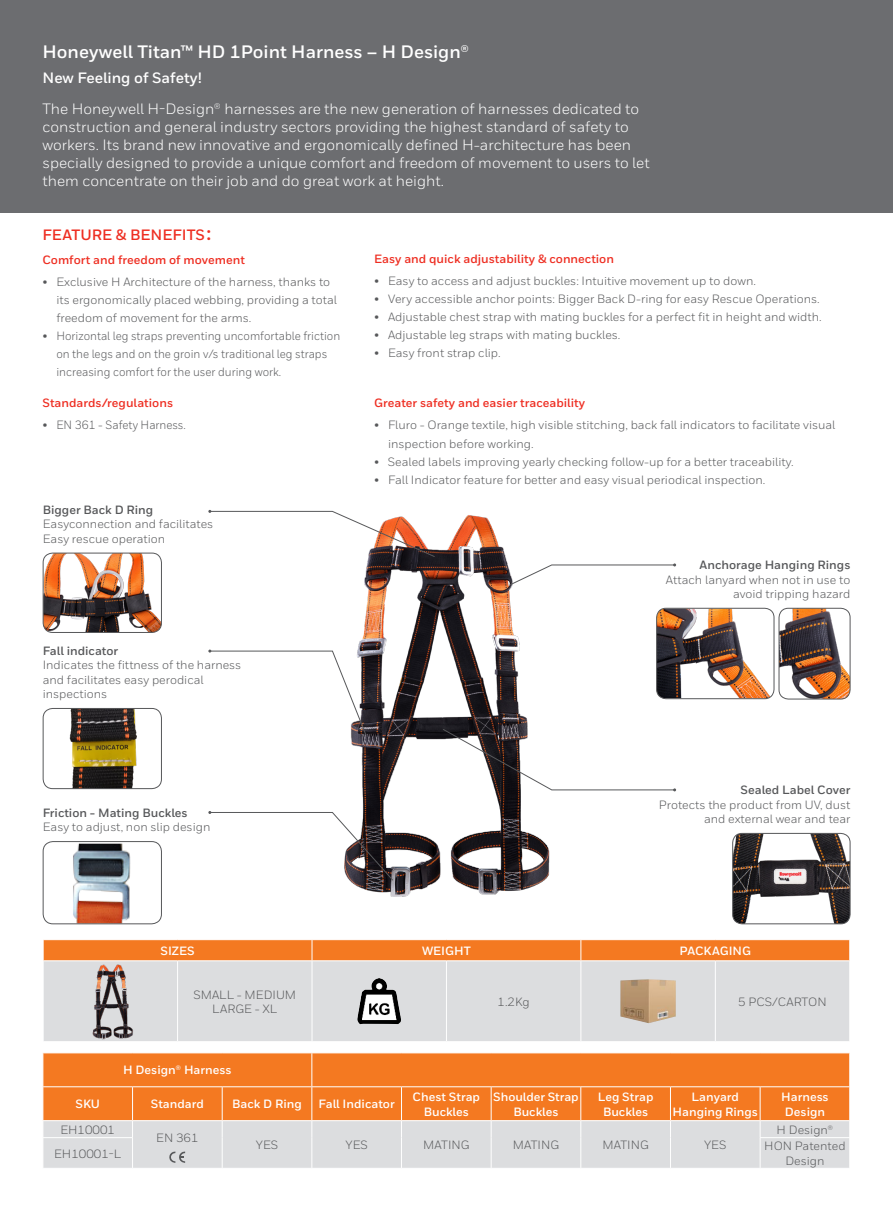
<style>
.page{position:relative;width:893px;height:1212px;background:#fff}
.page>*{position:absolute;margin:0;border:0;box-sizing:border-box;transform-origin:0 0}
.t1{font:700 18px "Honeywell Sans";color:#fff}
.t2{font:15px/18px "Honeywell Sans";color:#fff}
.t3{font:700 15px "Honeywell Sans";color:#fff}
.t4{font:700 15px "Honeywell Sans";color:#ee2e22}
.t5{font:12px/18px "Honeywell Sans";color:#57585a}
.t6{font:700 12px/14.4px "Honeywell Sans";color:#fff;text-align:center}
.t7{font:700 12px "Honeywell Sans";color:#ee2e22}
.t8{font:700 12px "Honeywell Sans";color:#57585a}
.s1{font-family:"Source Han Sans CN"}
</style>
<div class="page">
<div style="left:0;top:0;width:893px;height:213px;background:#6c6d70"></div>
<div style="left:44px;top:961px;width:805px;height:80px;background:#dcdddf"></div>
<div style="left:43px;top:940px;width:807px;height:20px;background:#f47921"></div>
<hr style="left:177px;top:961px;width:1px;height:80px;background:#fff">
<hr style="left:312px;top:961px;width:1px;height:80px;background:#fff">
<hr style="left:446px;top:961px;width:1px;height:80px;background:#fff">
<hr style="left:580px;top:961px;width:1px;height:80px;background:#fff">
<hr style="left:715px;top:961px;width:1px;height:80px;background:#fff">
<img style="left:85px;top:963px;width:50px;height:76px">
<img style="left:357px;top:978px;width:44px;height:46px">
<img style="left:620px;top:979px;width:56px;height:44px">
<div style="left:44px;top:1053px;width:805px;height:67px;background:#f47921"></div>
<hr style="left:311px;top:1053px;width:1px;height:33px;background:#fff">
<hr style="left:43px;top:1086px;width:90px;height:1px;background:#fff">
<hr style="left:133px;top:1086px;width:89px;height:1px;background:#fff">
<hr style="left:132px;top:1087px;width:1px;height:33px;background:#fff">
<hr style="left:222px;top:1086px;width:90px;height:1px;background:#fff">
<hr style="left:222px;top:1087px;width:1px;height:33px;background:#fff">
<hr style="left:312px;top:1086px;width:89px;height:1px;background:#fff">
<hr style="left:311px;top:1087px;width:1px;height:33px;background:#fff">
<hr style="left:401px;top:1086px;width:90px;height:1px;background:#fff">
<hr style="left:401px;top:1087px;width:1px;height:33px;background:#fff">
<hr style="left:491px;top:1086px;width:90px;height:1px;background:#fff">
<hr style="left:491px;top:1087px;width:1px;height:33px;background:#fff">
<hr style="left:581px;top:1086px;width:89px;height:1px;background:#fff">
<hr style="left:580px;top:1087px;width:1px;height:33px;background:#fff">
<hr style="left:670px;top:1086px;width:90px;height:1px;background:#fff">
<hr style="left:670px;top:1087px;width:1px;height:33px;background:#fff">
<hr style="left:760px;top:1086px;width:90px;height:1px;background:#fff">
<hr style="left:760px;top:1087px;width:1px;height:33px;background:#fff">
<div style="left:43px;top:1121px;width:806px;height:47px;background:#dcdddf"></div>
<img style="left:350px;top:515px;width:200px;height:382px">
<img style="left:43px;top:553px;width:118px;height:79px">
<div style="left:43px;top:553px;width:119px;height:80px;border:1px solid #57585a;border-radius:10px"></div>
<img style="left:69px;top:710px;width:68px;height:77px">
<div style="left:43px;top:708px;width:119px;height:81px;border:1px solid #57585a;border-radius:10px"></div>
<svg style="left:43px;top:841px;width:118px;height:83px"></svg>
<div style="left:43px;top:841px;width:119px;height:83px;border:1px solid #57585a;border-radius:10px"></div>
<img style="left:734px;top:833px;width:116px;height:91px">
<div style="left:732px;top:833px;width:118px;height:91px;border:1px solid #57585a;border-radius:9px"></div>
<svg style="left:208px;top:510px;width:228px;height:48px"></svg>
<svg style="left:509px;top:563px;width:167px;height:23px"></svg>
<svg style="left:442px;top:728px;width:234px;height:63px"></svg>
<svg style="left:208px;top:649px;width:159px;height:86px"></svg>
<svg style="left:208px;top:811px;width:186px;height:70px"></svg>
<img style="left:658px;top:609px;width:116px;height:89px">
<div style="left:656px;top:608px;width:118px;height:91px;border:1px solid #57585a;border-radius:9px"></div>
<img style="left:779px;top:608px;width:71px;height:91px">
<div style="left:779px;top:608px;width:71px;height:91px;border:1px solid #57585a;border-radius:9px"></div>
<p class="t1" style="left:42px;top:41px;width:428px">Honeywell Titan™ HD 1Point Harness – H Design®</p>
<p class="t3" style="left:42px;top:68px;width:161px">New Feeling of Safety!</p>
<p class="t2" style="left:42px;top:100px;width:609px">The Honeywell H-Design® harnesses are the new generation of harnesses dedicated to construction and general industry sectors providing the highest standard of safety to workers. Its brand new innovative and ergonomically defined H-architecture has been specially designed to provide a unique comfort and freedom of movement to users to let them concentrate on their job and do great work at height.</p>
<p class="t4" style="left:42px;top:226px;width:179px">FEATURE &amp; BENEFITS<span class="s1">：</span></p>
<p class="t7" style="left:42px;top:252px;width:204px">Comfort and freedom of movement</p>
<p class="t5" style="left:56px;top:273px;width:282px;text-indent:-14px">• Exclusive H Architecture of the harness, thanks to its ergonomically placed webbing, providing a total freedom of movement for the arms.</p>
<p class="t5" style="left:56px;top:327px;width:285px;text-indent:-14px">• Horizontal leg straps preventing uncomfortable friction on the legs and on the groin v/s traditional leg straps increasing comfort for the user during work.</p>
<p class="t7" style="left:374px;top:252px;width:241px">Easy and quick adjustability &amp; connection</p>
<p class="t5" style="left:374px;top:272px;width:383px">• Easy to access and adjust buckles: Intuitive movement up to down.</p>
<p class="t5" style="left:374px;top:290px;width:447px">• Very accessible anchor points: Bigger Back D-ring for easy Rescue Operations.</p>
<p class="t5" style="left:374px;top:308px;width:449px">• Adjustable chest strap with mating buckles for a perfect fit in height and width.</p>
<p class="t5" style="left:374px;top:326px;width:248px">• Adjustable leg straps with mating buckles.</p>
<p class="t5" style="left:374px;top:344px;width:128px">• Easy front strap clip.</p>
<p class="t7" style="left:42px;top:396px;width:132px">Standards/regulations</p>
<p class="t5" style="left:42px;top:416px;width:145px">• EN 361 - Safety Harness.</p>
<p class="t8" style="left:43px;top:502px;width:112px">Bigger Back D Ring</p>
<p class="t5" style="left:43px;top:515px;width:172px">Easyconnection and facilitates</p>
<p class="t5" style="left:43px;top:530px;width:124px">Easy rescue operation</p>
<p class="t8" style="left:43px;top:643px;width:77px">Fall indicator</p>
<p class="t5" style="left:43px;top:656px;width:200px">Indicates the fittness of the harness</p>
<p class="t5" style="left:43px;top:672px;width:162px;line-height:14.4px">and facilitates easy perodical inspections</p>
<p class="t8" style="left:43px;top:805px;width:146px">Friction - Mating Buckles</p>
<p class="t5" style="left:43px;top:818px;width:169px">Easy to adjust, non slip design</p>
<p class="t7" style="left:374px;top:396px;width:213px">Greater safety and easier traceability</p>
<p class="t5" style="left:388px;top:416px;width:449px;text-indent:-14px">• Fluro - Orange textile, high visible stitching, back fall indicators to facilitate visual inspection before working.</p>
<p class="t5" style="left:374px;top:452px;width:421px">• Sealed labels improving yearly checking follow-up for a better traceability.</p>
<p class="t5" style="left:374px;top:470px;width:393px">• Fall Indicator feature for better and easy visual periodical inspection.</p>
<p class="t8" style="left:700px;top:558px;width:152px">Anchorage Hanging Rings</p>
<p class="t5" style="left:666px;top:570px;width:186px">Attach lanyard when not in use to</p>
<p class="t5" style="left:733px;top:585px;width:119px">avoid tripping hazard</p>
<p class="t8" style="left:741px;top:783px;width:111px">Sealed Label Cover</p>
<p class="t5" style="left:659px;top:795px;width:193px">Protects the product from UV, dust</p>
<p class="t5" style="left:704px;top:810px;width:148px">and external wear and tear</p>
<p class="t6" style="left:160px;top:944px;width:36px">SIZES</p>
<p class="t6" style="left:422px;top:944px;width:50px">WEIGHT</p>
<p class="t6" style="left:680px;top:944px;width:73px">PACKAGING</p>
<p class="t5" style="left:193px;top:985px;width:104px">SMALL - MEDIUM</p>
<p class="t5" style="left:212px;top:1000px;width:67px">LARGE - XL</p>
<p class="t5" style="left:497px;top:993px;width:34px">1.2Kg</p>
<p class="t5" style="left:738px;top:993px;width:90px">5 PCS/CARTON</p>
<p class="t6" style="left:123px;top:1063px;width:110px">H Design® Harness</p>
<p class="t6" style="left:75px;top:1097px;width:26px">SKU</p>
<p class="t6" style="left:151px;top:1097px;width:55px">Standard</p>
<p class="t6" style="left:232px;top:1097px;width:71px">Back D Ring</p>
<p class="t6" style="left:319px;top:1097px;width:78px">Fall Indicator</p>
<p class="t6" style="left:413px;top:1090px;width:69px">Chest Strap<br>Buckles</p>
<p class="t6" style="left:493px;top:1090px;width:87px">Shoulder Strap<br>Buckles</p>
<p class="t6" style="left:598px;top:1090px;width:57px">Leg Strap<br>Buckles</p>
<p class="t6" style="left:673px;top:1090px;width:87px">Lanyard<br>Hanging Rings</p>
<p class="t6" style="left:781px;top:1090px;width:49px">Harness<br>Design</p>
<p class="t5" style="left:60px;top:1120px;width:56px">EH10001</p>
<p class="t5" style="left:156px;top:1129px;width:44px">EN 361</p>
<p class="t5" style="left:256px;top:1136px;width:24px">YES</p>
<p class="t5" style="left:345px;top:1136px;width:24px">YES</p>
<p class="t5" style="left:423px;top:1136px;width:48px">MATING</p>
<p class="t5" style="left:513px;top:1136px;width:48px">MATING</p>
<p class="t5" style="left:602px;top:1136px;width:48px">MATING</p>
<p class="t5" style="left:704px;top:1136px;width:24px">YES</p>
<p class="t5" style="left:777px;top:1120px;width:58px">H Design®</p>
<p class="t5" style="left:54px;top:1144px;width:69px">EH10001-L</p>
<p class="t5" style="left:764px;top:1139px;width:83px;line-height:14.4px;text-align:center">HON Patented<br>Design</p>
</div>
